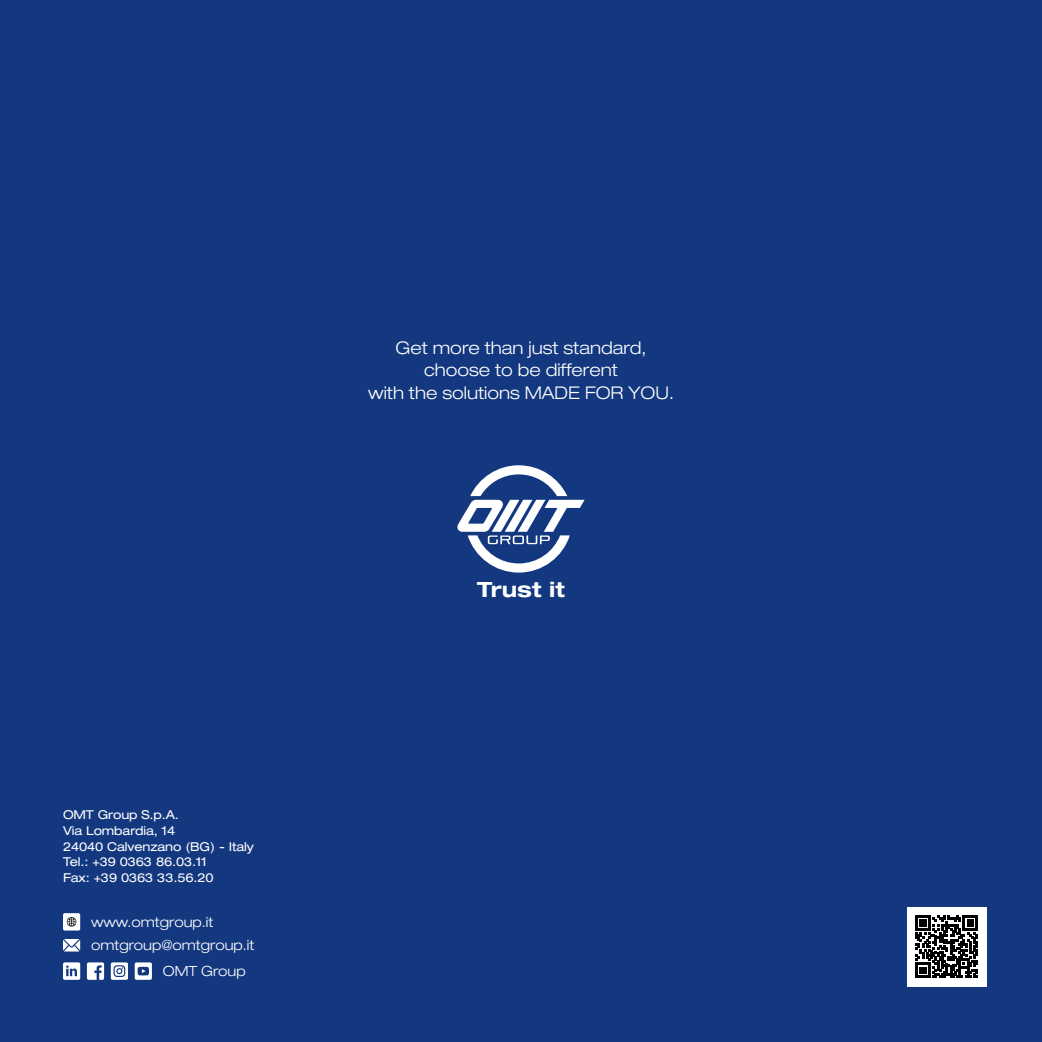
<style>
.page{position:relative;width:1042px;height:1042px;background:#14387f}
.page>*{position:absolute;margin:0;border:0;box-sizing:border-box;transform-origin:0 0}
.t1{font:700 expanded 21px "Helvetica Neue LT Std";color:#fff}
.t2{font:300 expanded 17.5px/22.8px "Helvetica Neue LT Std";color:#fff;text-align:center}
.t3{font:300 expanded 14px/23.4px "Helvetica Neue LT Std";color:#fff}
.t4{font:expanded 12.25px/15.8px "Helvetica Neue LT Std";letter-spacing:-.01em;color:#fff}
</style>
<div class="page">
<div style="left:63px;top:913px;width:17px;height:17px;background:#fff;border-radius:2px"></div>
<svg style="left:66px;top:917px;width:11px;height:10px"></svg>
<svg style="left:63px;top:939px;width:17px;height:12px"></svg>
<div style="left:907px;top:907px;width:79px;height:79px;background:#fff"></div>
<svg style="left:915px;top:915px;width:63px;height:62px"></svg>
<svg style="left:457px;top:465px;width:127px;height:107px"></svg>
<svg style="left:135px;top:962px;width:17px;height:18px"></svg>
<svg style="left:87px;top:962px;width:17px;height:18px"></svg>
<svg style="left:63px;top:962px;width:17px;height:18px"></svg>
<svg style="left:111px;top:962px;width:17px;height:18px"></svg>
<p class="t4" style="left:63px;top:807px;width:192px">OMT Group S.p.A.<br>Via Lombardia, 14<br>24040 Calvenzano (BG) - Italy<br>Tel.: +39 0363 86.03.11<br>Fax: +39 0363 33.56.20</p>
<p class="t3" style="left:91px;top:910px;width:165px">www.omtgroup.it omtgroup@omtgroup.it</p>
<p class="t3" style="left:163px;top:959px;width:84px">OMT Group</p>
<h2 class="t2" style="left:368px;top:336px;width:307px">Get more than just standard, choose to be different<br>with the solutions MADE FOR YOU.</h2>
<h1 class="t1" style="left:477px;top:576px;width:89px">Trust it</h1>
</div>
